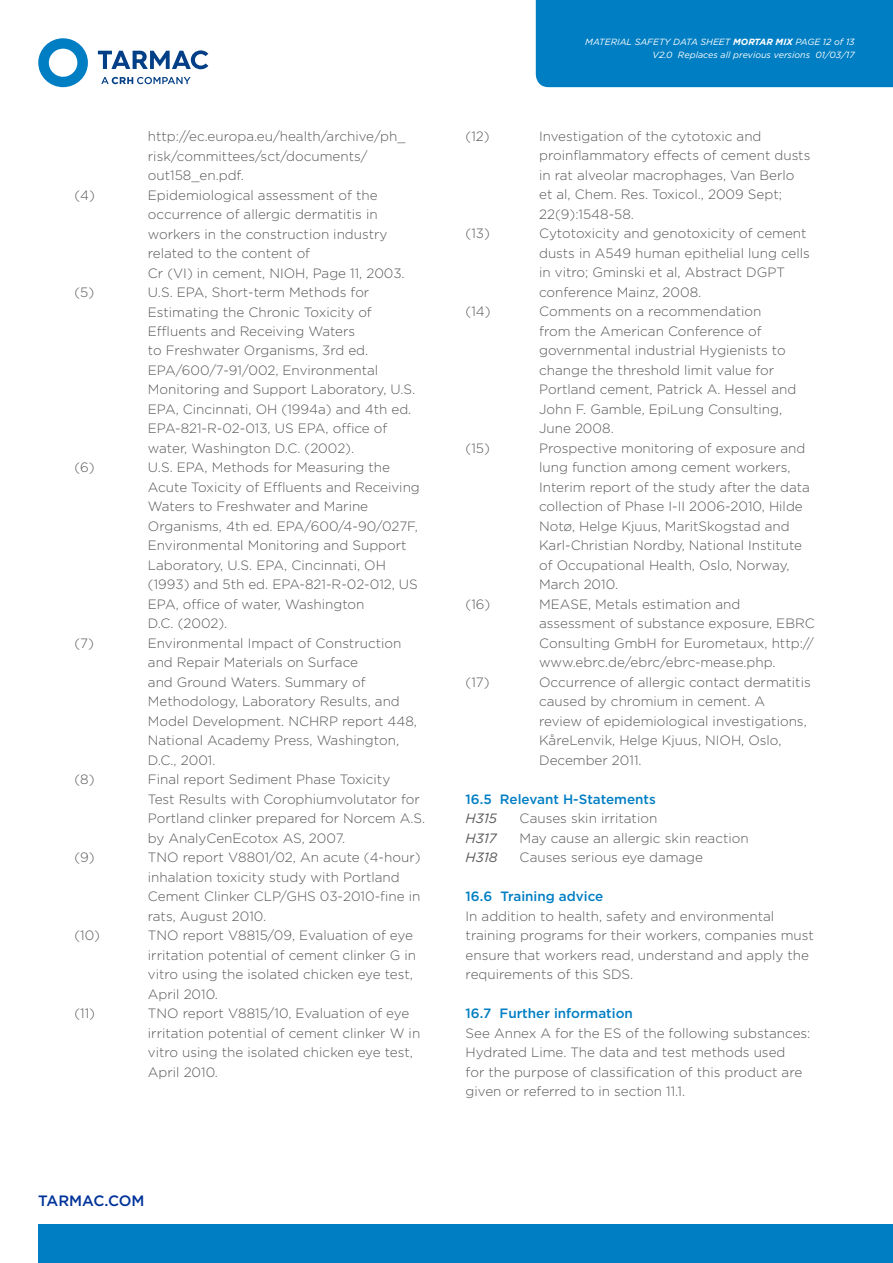
<style>
.page{position:relative;width:893px;height:1263px;background:#fff}
.page>*{position:absolute;margin:0;border:0;box-sizing:border-box;transform-origin:0 0}
.t1{font:500 15px "Gotham";color:#039}
.t2{font:300 13.5px/19.5px "Gotham";color:#575756}
.t3{font:500 13.5px "Gotham";color:#007ec3}
.t4{font:italic 13.5px "Gotham";color:#575756}
.t5{font:italic 9px/12.9px "Gotham";color:#fff;text-align:right}
.s1{font-weight:700}
</style>
<div class="page">
<div style="left:38px;top:1225px;width:855px;height:38px;background:#007ec3"></div>
<svg style="left:101px;top:77px;width:90px;height:7px"></svg>
<svg style="left:98px;top:50px;width:110px;height:19px"></svg>
<svg style="left:38px;top:38px;width:50px;height:49px"></svg>
<div style="left:536px;top:0;width:357px;height:87px;background:#007ec3"></div>
<p class="t2" style="left:148px;top:126px;width:259px">http://ec.europa.eu/health/archive/ph_ risk/committees/sct/documents/ out158_en.pdf.</p>
<p class="t2" style="left:74px;top:185px;width:22px">(4)</p>
<p class="t2" style="left:148px;top:185px;width:258px">Epidemiological assessment of the occurrence of allergic dermatitis in workers in the construction industry related to the content of<br>Cr (VI) in cement, NIOH, Page 11, 2003.</p>
<p class="t2" style="left:74px;top:282px;width:21px">(5)</p>
<p class="t2" style="left:148px;top:282px;width:269px">U.S. EPA, Short-term Methods for Estimating the Chronic Toxicity of Effluents and Receiving Waters<br>to Freshwater Organisms, 3rd ed.<br>EPA/600/7-91/002, Environmental Monitoring and Support Laboratory, U.S.<br>EPA, Cincinnati, OH (1994a) and 4th ed.<br>EPA-821-R-02-013, US EPA, office of water, Washington D.C. (2002).</p>
<p class="t2" style="left:74px;top:458px;width:22px">(6)</p>
<p class="t2" style="left:148px;top:458px;width:273px">U.S. EPA, Methods for Measuring the Acute Toxicity of Effluents and Receiving Waters to Freshwater and Marine Organisms, 4th ed. EPA/600/4-90/027F, Environmental Monitoring and Support Laboratory, U.S. EPA, Cincinnati, OH (1993) and 5th ed. EPA-821-R-02-012, US EPA, office of water, Washington<br>D.C. (2002).</p>
<p class="t2" style="left:74px;top:633px;width:21px">(7)</p>
<p class="t2" style="left:148px;top:633px;width:271px">Environmental Impact of Construction and Repair Materials on Surface<br>and Ground Waters. Summary of<br>Methodology, Laboratory Results, and<br>Model Development. NCHRP report 448,<br>National Academy Press, Washington,<br>D.C., 2001.</p>
<p class="t2" style="left:74px;top:769px;width:22px">(8)</p>
<p class="t2" style="left:148px;top:769px;width:279px">Final report Sediment Phase Toxicity<br>Test Results with Corophiumvolutator for Portland clinker prepared for Norcem A.S. by AnalyCenEcotox AS, 2007.</p>
<p class="t2" style="left:74px;top:847px;width:22px">(9)</p>
<p class="t2" style="left:148px;top:847px;width:274px">TNO report V8801/02, An acute (4-hour) inhalation toxicity study with Portland Cement Clinker CLP/GHS 03-2010-fine in rats, August 2010.</p>
<p class="t2" style="left:74px;top:925px;width:27px">(10)</p>
<p class="t2" style="left:148px;top:925px;width:270px">TNO report V8815/09, Evaluation of eye irritation potential of cement clinker G in vitro using the isolated chicken eye test, April 2010.</p>
<p class="t2" style="left:74px;top:1003px;width:22px">(11)</p>
<p class="t2" style="left:148px;top:1003px;width:274px">TNO report V8815/10, Evaluation of eye irritation potential of cement clinker W in vitro using the isolated chicken eye test, April 2010.</p>
<p class="t1" style="left:38px;top:1190px;width:108px">TARMAC.COM</p>
<p class="t5" style="left:585px;top:36px;width:271px">MATERIAL SAFETY DATA SHEET <span class="s1">MORTAR MIX</span> PAGE 12 of 13<br>V2.0 Replaces all previous versions 01/03/17</p>
<p class="t2" style="left:466px;top:126px;width:26px">(12)</p>
<p class="t2" style="left:539px;top:126px;width:273px">Investigation of the cytotoxic and proinflammatory effects of cement dusts in rat alveolar macrophages, Van Berlo et al, Chem. Res. Toxicol., 2009 Sept; 22(9):1548-58.</p>
<p class="t2" style="left:466px;top:223px;width:26px">(13)</p>
<p class="t2" style="left:539px;top:223px;width:272px">Cytotoxicity and genotoxicity of cement dusts in A549 human epithelial lung cells in vitro; Gminski et al, Abstract DGPT conference Mainz, 2008.</p>
<p class="t2" style="left:466px;top:301px;width:27px">(14)</p>
<p class="t2" style="left:539px;top:301px;width:259px">Comments on a recommendation<br>from the American Conference of governmental industrial Hygienists to change the threshold limit value for<br>Portland cement, Patrick A. Hessel and<br>John F. Gamble, EpiLung Consulting,<br>June 2008.</p>
<p class="t2" style="left:466px;top:438px;width:26px">(15)</p>
<p class="t2" style="left:539px;top:438px;width:272px">Prospective monitoring of exposure and lung function among cement workers, Interim report of the study after the data collection of Phase I-II 2006-2010, Hilde Notø, Helge Kjuus, MaritSkogstad and Karl-Christian Nordby, National Institute of Occupational Health, Oslo, Norway, March 2010.</p>
<p class="t2" style="left:466px;top:594px;width:26px">(16)</p>
<p class="t2" style="left:539px;top:594px;width:277px">MEASE, Metals estimation and assessment of substance exposure, EBRC Consulting GmbH for Eurometaux, http:// www.ebrc.de/ebrc/ebrc-mease.php.</p>
<p class="t2" style="left:466px;top:672px;width:26px">(17)</p>
<p class="t2" style="left:539px;top:672px;width:273px">Occurrence of allergic contact dermatitis caused by chromium in cement. A review of epidemiological investigations, KåreLenvik, Helge Kjuus, NIOH, Oslo, December 2011.</p>
<p class="t3" style="left:466px;top:790px;width:192px">16.5 Relevant H-Statements</p>
<p class="t4" style="left:466px;top:810px;width:33px">H315</p>
<p class="t2" style="left:520px;top:808px;width:139px">Causes skin irritation</p>
<p class="t4" style="left:466px;top:829px;width:33px">H317</p>
<p class="t2" style="left:520px;top:828px;width:231px">May cause an allergic skin reaction</p>
<p class="t4" style="left:466px;top:849px;width:33px">H318</p>
<p class="t2" style="left:520px;top:847px;width:185px">Causes serious eye damage</p>
<p class="t3" style="left:466px;top:887px;width:139px">16.6 Training advice</p>
<p class="t2" style="left:466px;top:906px;width:350px">In addition to health, safety and environmental training programs for their workers, companies must ensure that workers read, understand and apply the requirements of this SDS.</p>
<p class="t3" style="left:466px;top:1004px;width:169px">16.7 Further information</p>
<p class="t2" style="left:466px;top:1023px;width:346px">See Annex A for the ES of the following substances:<br>Hydrated Lime. The data and test methods used<br>for the purpose of classification of this product are given or referred to in section 11.1.</p>
</div>
